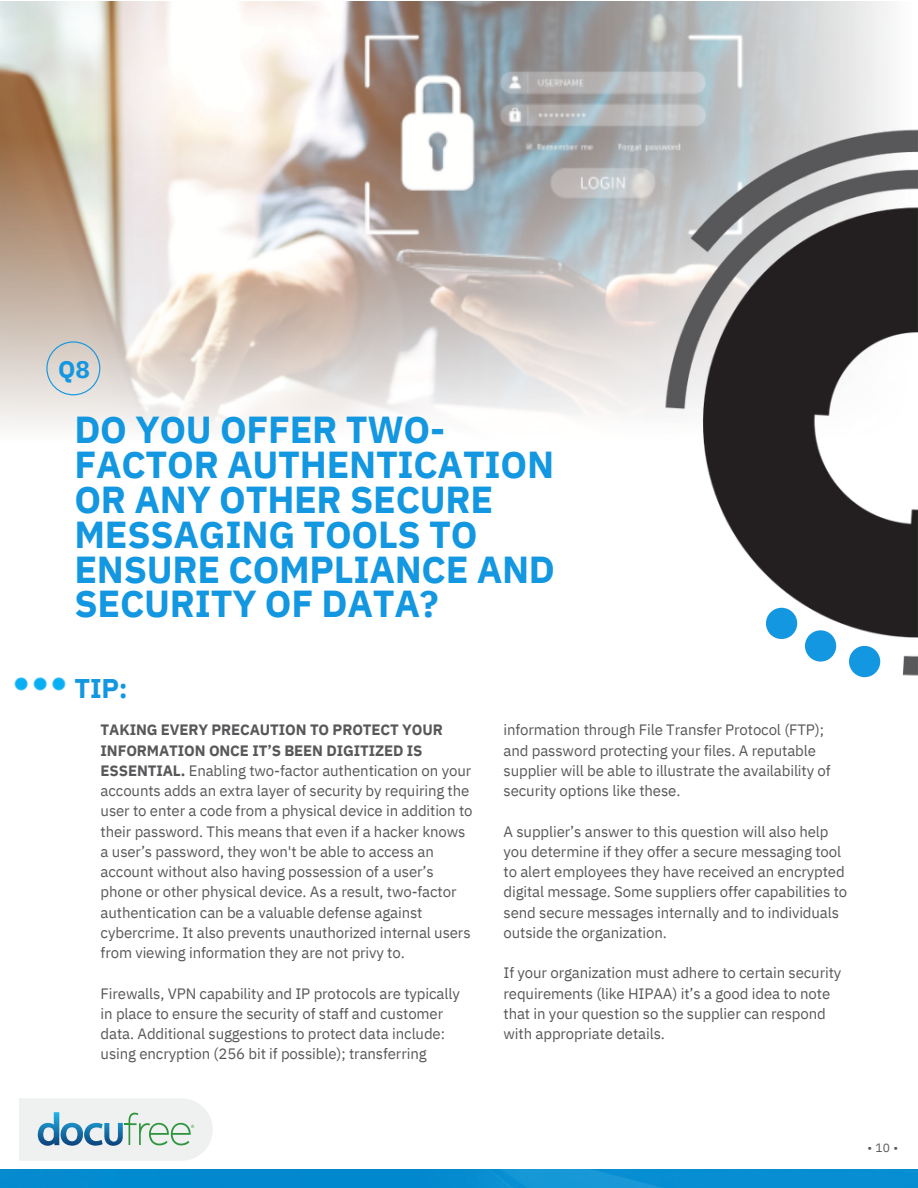
<style>
.page{position:relative;width:918px;height:1188px;background:#fff}
.page>*{position:absolute;margin:0;border:0;box-sizing:border-box;transform-origin:0 0}
.t1{font:700 37.5px/34.8px "IBM Plex Sans";letter-spacing:-.01em;color:#1297e0}
.t2{font:700 27px "IBM Plex Sans";color:#1297e0}
.t3{font:700 24.3px "IBM Plex Sans";color:#1297e0}
.t4{font:15px/20.2px "IBM Plex Sans";letter-spacing:-.01em;color:#58585a}
.t5{font:12px "IBM Plex Sans";color:#58585a}
.s1{font-weight:700}
</style>
<div class="page">
<img style="left:0;top:1px;width:888px;height:428px">
<img style="left:14px;top:677px;width:52px;height:14px">
<img style="left:659px;top:122px;width:259px;height:556px">
<div style="left:766px;top:608px;width:31px;height:31px;background:#1297e0;border-radius:50%"></div>
<div style="left:805px;top:630px;width:31px;height:32px;background:#1297e0;border-radius:50%"></div>
<div style="left:849px;top:646px;width:31px;height:31px;background:#1297e0;border-radius:50%"></div>
<img style="left:0;top:1169px;width:918px;height:1px">
<img style="left:0;top:1170px;width:918px;height:18px">
<svg style="left:19px;top:1098px;width:194px;height:63px"></svg>
<svg style="left:46px;top:341px;width:54px;height:54px;background:#d1d2d0"></svg>
<p class="t3" style="left:58px;top:353px;width:33px">Q8</p>
<p class="t1" style="left:74px;top:412px;width:482px">DO YOU OFFER TWO-<br>FACTOR AUTHENTICATION<br>OR ANY OTHER SECURE<br>MESSAGING TOOLS TO<br>ENSURE COMPLIANCE AND<br>SECURITY OF DATA?</p>
<p class="t2" style="left:74px;top:670px;width:55px">TIP:</p>
<p class="t4" style="left:101px;top:720px;width:373px"><span class="s1">TAKING EVERY PRECAUTION TO PROTECT YOUR INFORMATION ONCE IT’S BEEN DIGITIZED IS ESSENTIAL.</span> Enabling two-factor authentication on your accounts adds an extra layer of security by requiring the user to enter a code from a physical device in addition to their password. This means that even if a hacker knows a user’s password, they won't be able to access an account without also having possession of a user’s phone or other physical device. As a result, two-factor authentication can be a valuable defense against cybercrime. It also prevents unauthorized internal users from viewing information they are not privy to.</p>
<p class="t4" style="left:101px;top:983px;width:361px">Firewalls, VPN capability and IP protocols are typically</p>
<p class="t4" style="left:101px;top:1003px;width:344px">in place to ensure the security of staff and customer</p>
<p class="t4" style="left:101px;top:1023px;width:346px">data. Additional suggestions to protect data include:</p>
<p class="t4" style="left:101px;top:1044px;width:328px">using encryption (256 bit if possible); transferring</p>
<p class="t4" style="left:504px;top:720px;width:329px">information through File Transfer Protocol (FTP); and password protecting your files. A reputable supplier will be able to illustrate the availability of security options like these.</p>
<p class="t4" style="left:504px;top:821px;width:327px">A supplier’s answer to this question will also help</p>
<p class="t4" style="left:504px;top:841px;width:339px">you determine if they offer a secure messaging tool</p>
<p class="t4" style="left:504px;top:861px;width:343px">to alert employees they have received an encrypted</p>
<p class="t4" style="left:504px;top:882px;width:345px">digital message. Some suppliers offer capabilities to</p>
<p class="t4" style="left:504px;top:902px;width:337px">send secure messages internally and to individuals</p>
<p class="t4" style="left:504px;top:922px;width:165px">outside the organization.</p>
<p class="t4" style="left:504px;top:963px;width:339px">If your organization must adhere to certain security</p>
<p class="t4" style="left:504px;top:983px;width:328px">requirements (like HIPAA) it’s a good idea to note</p>
<p class="t4" style="left:504px;top:1003px;width:324px">that in your question so the supplier can respond</p>
<p class="t4" style="left:504px;top:1023px;width:163px">with appropriate details.</p>
<p class="t5" style="left:868px;top:1140px;width:32px">•10•</p>
</div>
